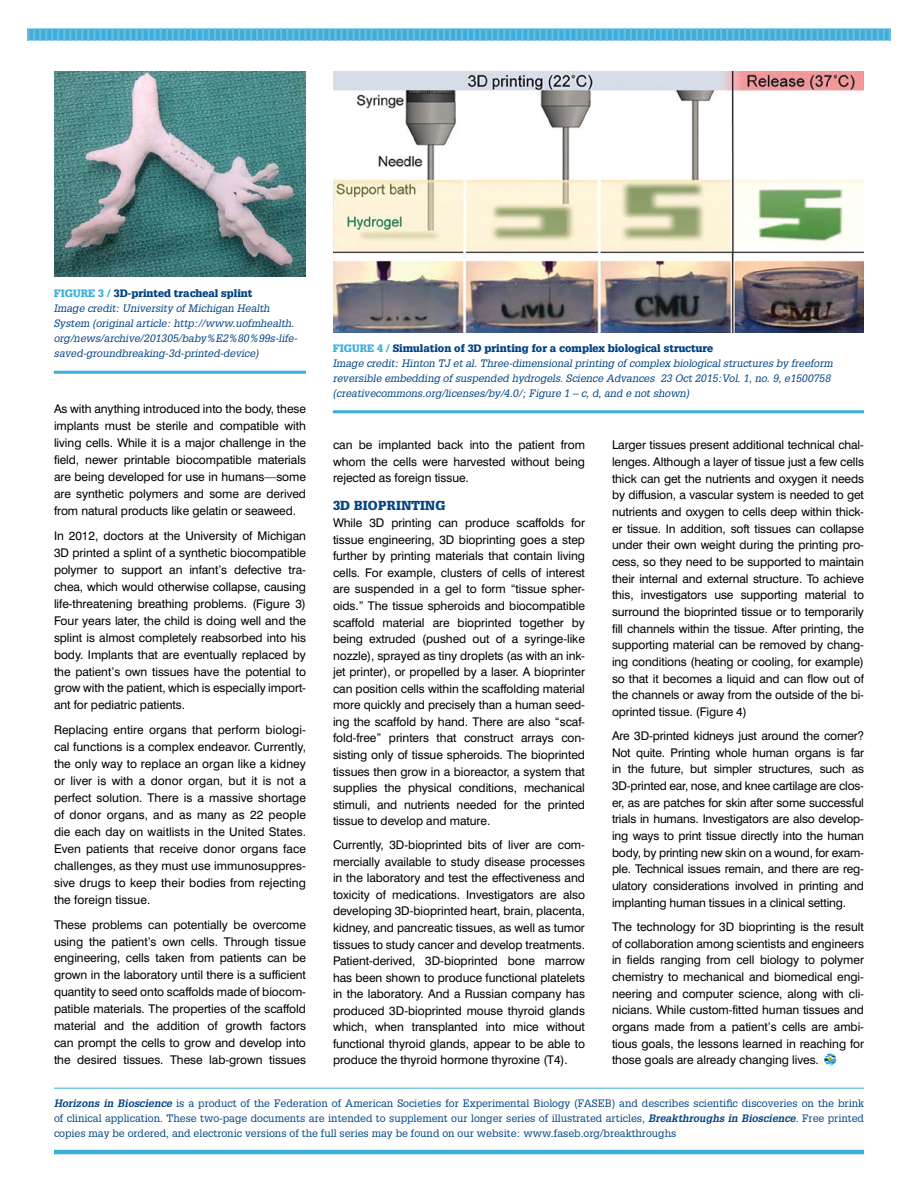
<style>
.page{position:relative;width:918px;height:1188px;background:#fff}
.page>*{position:absolute;margin:0;border:0;box-sizing:border-box;transform-origin:0 0}
.t1{font:900 12.75px "Glypha";letter-spacing:.015em;color:#004282}
.t2{font:12px/17px "Swiss 721 BT";letter-spacing:-.005em;color:#000;text-align:justify}
.t3{font:italic 10.5px/15px "Glypha";letter-spacing:-.005em;color:#004282}
.t4{font:10.5px/15px "Glypha";color:#004282;text-align:justify}
.s1{font-weight:900;font-style:normal;color:#3daeda}
.s2{font-weight:900;font-style:normal}
.s3{font-weight:700;font-style:italic}
</style>
<div class="page">
<hr style="left:54px;top:1088px;width:810px;height:1px;background:#3daeda">
<svg style="left:27px;top:28px;width:864px;height:12px;background:#54b4dc"></svg>
<hr style="left:54px;top:1150px;width:810px;height:4px;background:#3daeda">
<hr style="left:54px;top:371px;width:252px;height:3px;background:#3daeda">
<hr style="left:333px;top:410px;width:531px;height:3px;background:#3daeda">
<img style="left:333px;top:71px;width:531px;height:262px">
<svg style="left:824px;top:1054px;width:12px;height:11px"></svg>
<img style="left:54px;top:71px;width:252px;height:206px">
<p class="t3" style="left:54px;top:286px;width:245px"><span class="s1">FIGURE 3 /</span> <span class="s2">3D-printed tracheal splint<br></span>Image credit: University of Michigan Health System (original article: http://www.uofmhealth. org/news/archive/201305/baby%E2%80%99s-life&shy;saved-groundbreaking-3d-printed-device)</p>
<p class="t2" style="left:54px;top:400px;width:254px">As with anything introduced into the body, these implants must be sterile and compatible with living cells. While it is a major challenge in the field, newer printable biocompatible materials are being developed for use in humans—some are synthetic polymers and some are derived from natural products like gelatin or seaweed.</p>
<p class="t2" style="left:54px;top:527px;width:254px">In 2012, doctors at the University of Michigan 3D printed a splint of a synthetic biocompatible polymer to support an infant’s defective tra&shy;chea, which would otherwise collapse, causing life-threatening breathing problems. (Figure 3)<br>Four years later, the child is doing well and the splint is almost completely reabsorbed into his body. Implants that are eventually replaced by the patient’s own tissues have the potential to grow with the patient, which is especially import&shy;ant for pediatric patients.</p>
<p class="t2" style="left:54px;top:721px;width:254px">Replacing entire organs that perform biologi&shy;cal functions is a complex endeavor. Currently, the only way to replace an organ like a kidney or liver is with a donor organ, but it is not a perfect solution. There is a massive shortage of donor organs, and as many as 22 people die each day on waitlists in the United States.<br>Even patients that receive donor organs face challenges, as they must use immunosuppres&shy;sive drugs to keep their bodies from rejecting the foreign tissue.</p>
<p class="t2" style="left:54px;top:916px;width:254px">These problems can potentially be overcome using the patient’s own cells. Through tissue engineering, cells taken from patients can be grown in the laboratory until there is a sufficient quantity to seed onto scaffolds made of biocom&shy;patible materials. The properties of the scaffold material and the addition of growth factors can prompt the cells to grow and develop into the desired tissues. These lab-grown tissues</p>
<p class="t3" style="left:333px;top:340px;width:502px"><span class="s1">FIGURE 4 /</span> <span class="s2">Simulation of 3D printing for a complex biological structure<br></span>Image credit: Hinton TJ et al. Three-dimensional printing of complex biological structures by freeform reversible embedding of suspended hydrogels. Science Advances 23 Oct 2015:Vol. 1, no. 9, e1500758 (creativecommons.org/licenses/by/4.0/; Figure 1 – c, d, and e not shown)</p>
<p class="t2" style="left:333px;top:437px;width:253px;line-height:16.5px">can be implanted back into the patient from whom the cells were harvested without being rejected as foreign tissue.</p>
<p class="t1" style="left:333px;top:497px;width:114px">3D BIOPRINTING</p>
<p class="t2" style="left:333px;top:515px;width:254px;line-height:16.5px">While 3D printing can produce scaffolds for tissue engineering, 3D bioprinting goes a step further by printing materials that contain living cells. For example, clusters of cells of interest are suspended in a gel to form “tissue spher&shy;oids.” The tissue spheroids and biocompatible scaffold material are bioprinted together by being extruded (pushed out of a syringe-like nozzle), sprayed as tiny droplets (as with an ink&shy;jet printer), or propelled by a laser. A bioprinter can position cells within the scaffolding material more quickly and precisely than a human seed&shy;ing the scaffold by hand. There are also “scaf&shy;fold-free” printers that construct arrays con&shy;sisting only of tissue spheroids. The bioprinted tissues then grow in a bioreactor, a system that supplies the physical conditions, mechanical stimuli, and nutrients needed for the printed tissue to develop and mature.</p>
<p class="t2" style="left:333px;top:837px;width:254px;line-height:16.5px">Currently, 3D-bioprinted bits of liver are com&shy;mercially available to study disease processes in the laboratory and test the effectiveness and toxicity of medications. Investigators are also developing 3D-bioprinted heart, brain, placenta, kidney, and pancreatic tissues, as well as tumor tissues to study cancer and develop treatments.<br>Patient-derived, 3D-bioprinted bone marrow has been shown to produce functional platelets in the laboratory. And a Russian company has produced 3D-bioprinted mouse thyroid glands which, when transplanted into mice without functional thyroid glands, appear to be able to produce the thyroid hormone thyroxine (T4).</p>
<p class="t2" style="left:612px;top:436px;width:254px">Larger tissues present additional technical chal&shy;lenges. Although a layer of tissue just a few cells thick can get the nutrients and oxygen it needs by diffusion, a vascular system is needed to get nutrients and oxygen to cells deep within thick&shy;er tissue. In addition, soft tissues can collapse under their own weight during the printing pro&shy;cess, so they need to be supported to maintain their internal and external structure. To achieve this, investigators use supporting material to surround the bioprinted tissue or to temporarily fill channels within the tissue. After printing, the supporting material can be removed by chang&shy;ing conditions (heating or cooling, for example) so that it becomes a liquid and can flow out of the channels or away from the outside of the bi&shy;oprinted tissue. (Figure 4)</p>
<p class="t2" style="left:612px;top:727px;width:254px">Are 3D-printed kidneys just around the corner?<br>Not quite. Printing whole human organs is far in the future, but simpler structures, such as 3D-printed ear, nose, and knee cartilage are clos&shy;er, as are patches for skin after some successful trials in humans. Investigators are also develop&shy;ing ways to print tissue directly into the human body, by printing new skin on a wound, for exam&shy;ple. Technical issues remain, and there are reg&shy;ulatory considerations involved in printing and implanting human tissues in a clinical setting.</p>
<p class="t2" style="left:612px;top:918px;width:254px">The technology for 3D bioprinting is the result of collaboration among scientists and engineers in fields ranging from cell biology to polymer chemistry to mechanical and biomedical engi&shy;neering and computer science, along with cli&shy;nicians. While custom-fitted human tissues and organs made from a patient’s cells are ambi&shy;tious goals, the lessons learned in reaching for those goals are already changing lives.</p>
<p class="t4" style="left:54px;top:1095px;width:812px"><span class="s3">Horizons in Bioscience</span> is a product of the Federation of American Societies for Experimental Biology (FASEB) and describes scientific discoveries on the brink of clinical application. These two-page documents are intended to supplement our longer series of illustrated articles, <span class="s3">Breakthroughs in Bioscience</span>. Free printed copies may be ordered, and electronic versions of the full series may be found on our website: www.faseb.org/breakthroughs</p>
</div>
